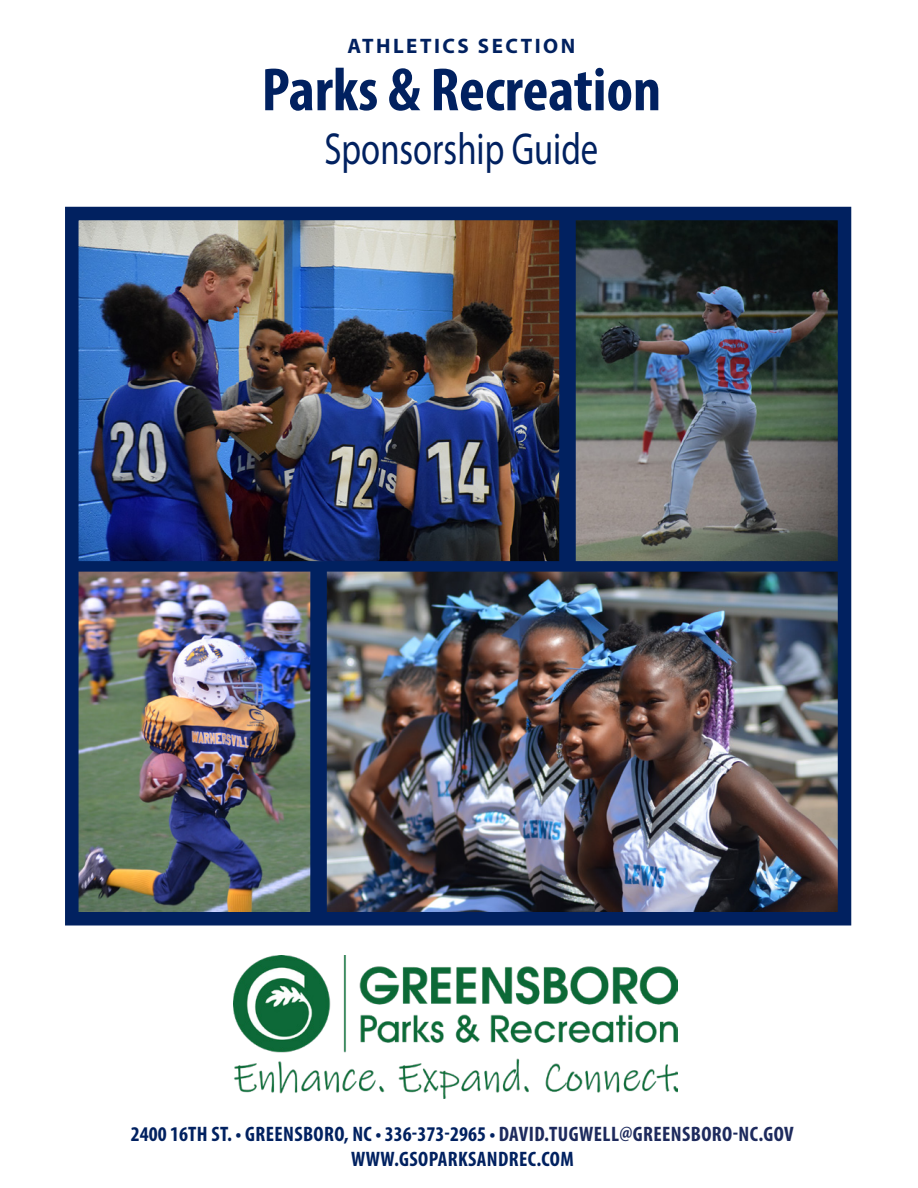
<style>
.page{position:relative;width:918px;height:1188px;background:#fff}
.page>*{position:absolute;margin:0;border:0;box-sizing:border-box;transform-origin:0 0}
.t1{font:700 condensed 61.5px "Myriad Pro";color:#012160}
.t2{font:45px "Myriad Pro";color:#012160;scale:.77 1}
.t3{font:700 condensed 21px "Myriad Pro";letter-spacing:.02em;color:#012160}
.t4{font:700 21px "Myriad Pro";letter-spacing:.12em;color:#012160}
.s1{color:#1d2a5d}
</style>
<div class="page">
<img style="left:234px;top:955px;width:444px;height:144px">
<img style="left:80px;top:572px;width:230px;height:339px">
<img style="left:327px;top:572px;width:509px;height:339px">
<img style="left:576px;top:222px;width:260px;height:339px">
<img style="left:80px;top:222px;width:479px;height:339px">
<div style="left:559px;top:218px;width:17px;height:346px;background:#012160"></div>
<div style="left:65px;top:207px;width:786px;height:719px;border:14px solid #012160"></div>
<div style="left:77px;top:561px;width:761px;height:11px;background:#012160"></div>
<div style="left:310px;top:569px;width:17px;height:346px;background:#012160"></div>
<p class="t4" style="left:347px;top:32px;width:229px">ATHLETICS SECTION</p>
<h1 class="t1" style="left:262px;top:51px;width:401px">Parks &amp; Recreation</h1>
<h1 class="t2" style="left:325px;top:121px;width:357px">Sponsorship Guide</h1>
<h3 class="t3" style="left:131px;top:1121px;width:664px">2400 16TH ST. • GREENSBORO, NC • 336-373-2965 • <span class="s1">DAVID.TUGWELL@GREENSBORO-NC.GOV</span></h3>
<p class="t3" style="left:351px;top:1146px;width:224px">WWW.GSOPARKSANDREC.COM</p>
</div>
